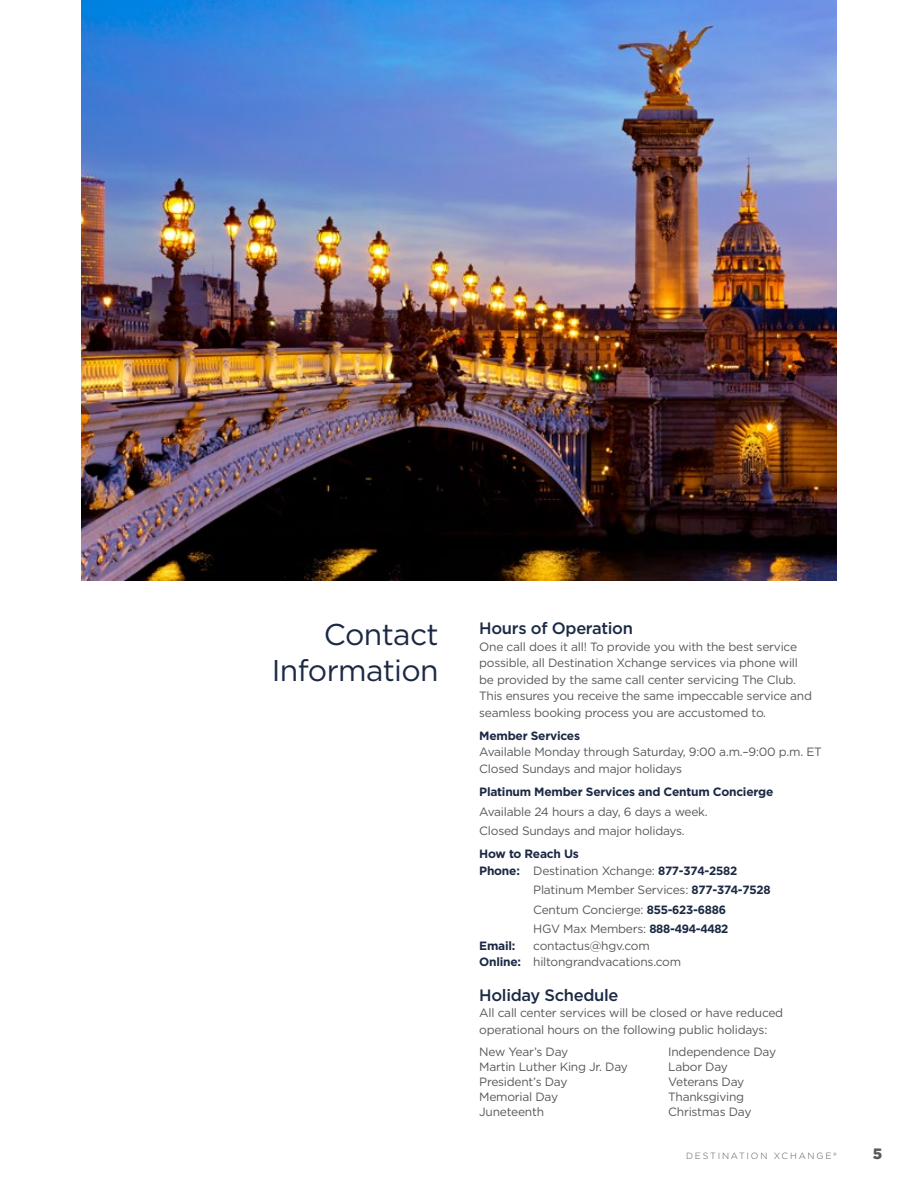
<style>
.page{position:relative;width:918px;height:1188px;background:#fff}
.page>*{position:absolute;margin:0;border:0;box-sizing:border-box;transform-origin:0 0}
.t1{font:30px/36px "Gotham";letter-spacing:-.02em;color:#1c2944;text-align:right}
.t2{font:500 16.5px "Gotham";letter-spacing:-.02em;color:#1c2944}
.t3{font:900 15px "Gotham";color:#57585a}
.t4{font:12px/15px "Gotham";letter-spacing:-.02em;color:#57585a}
.t5{font:700 12px/16.5px "Gotham";letter-spacing:-.02em;color:#1c2944}
.t6{font:300 9px "Gotham";letter-spacing:.2em;color:#57585a}
.s1{font-weight:400;color:#57585a}
.s2{font-weight:700;color:#1c2944}
</style>
<div class="page">
<img style="left:81px;top:0;width:756px;height:580px">
<h1 class="t1" style="left:272px;top:616px;width:168px">Contact<br>Information</h1>
<h2 class="t2" style="left:479px;top:618px;width:155px">Hours of Operation</h2>
<p class="t4" style="left:479px;top:638px;width:334px;line-height:16.5px">One call does it all! To provide you with the best service possible, all Destination Xchange services via phone will be provided by the same call center servicing The Club.<br>This ensures you receive the same impeccable service and seamless booking process you are accustomed to.</p>
<p class="t5" style="left:479px;top:727px;width:102px">Member Services</p>
<p class="t4" style="left:479px;top:744px;width:344px;line-height:16.5px">Available Monday through Saturday, 9:00 a.m.–9:00 p.m. ET<br>Closed Sundays and major holidays</p>
<p class="t5" style="left:479px;top:784px;width:296px">Platinum Member Services and Centum Concierge</p>
<p class="t4" style="left:479px;top:801px;width:230px;line-height:19.5px">Available 24 hours a day, 6 days a week.<br>Closed Sundays and major holidays.</p>
<p class="t5" style="left:479px;top:846px;width:259px">How to Reach Us<br>Phone: <span class="s1">Destination Xchange:</span> 877-374-2582</p>
<p class="t4" style="left:533px;top:880px;width:239px;line-height:19.5px">Platinum Member Services: <span class="s2">877-374-7528<br></span>Centum Concierge: <span class="s2">855-623-6886<br></span>HGV Max Members: <span class="s2">888-494-4482</span></p>
<p class="t5" style="left:479px;top:937px;width:38px">Email:</p>
<p class="t4" style="left:479px;top:937px;width:203px;line-height:16.5px;text-indent:54px">contactus@hgv.com<br><span class="s2">Online:</span> hiltongrandvacations.com</p>
<h2 class="t2" style="left:479px;top:984px;width:141px">Holiday Schedule</h2>
<p class="t4" style="left:479px;top:1005px;width:306px;line-height:16.5px">All call center services will be closed or have reduced operational hours on the following public holidays:</p>
<p class="t4" style="left:479px;top:1044px;width:150px">New Year’s Day<br>Martin Luther King Jr. Day<br>President’s Day<br>Memorial Day<br>Juneteenth</p>
<p class="t4" style="left:668px;top:1044px;width:109px">Independence Day<br>Labor Day<br>Veterans Day<br>Thanksgiving<br>Christmas Day</p>
<p class="t6" style="left:686px;top:1150px;width:152px">DESTINATION XCHANGE®</p>
<p class="t3" style="left:873px;top:1144px;width:11px">5</p>
</div>
